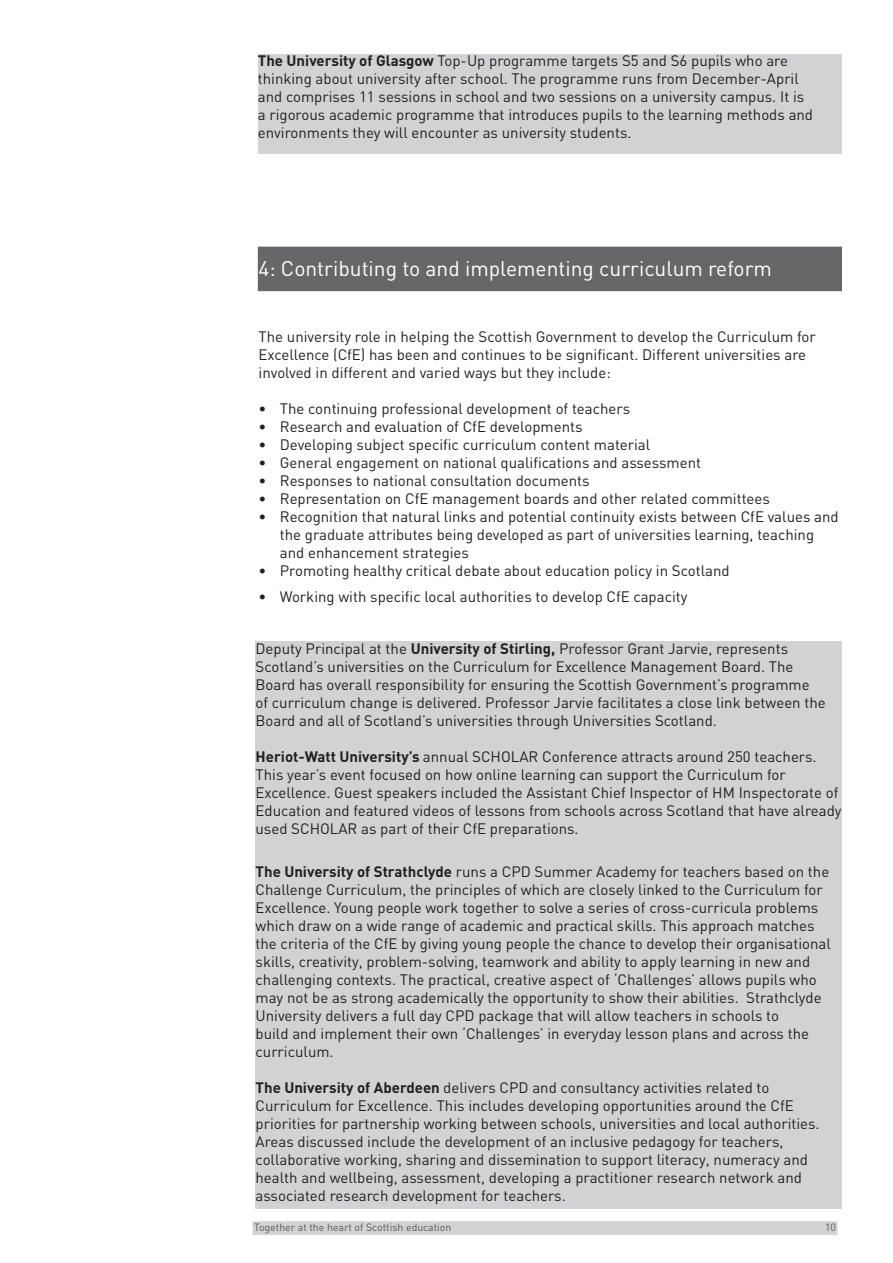
<style>
.page{position:relative;width:893px;height:1263px;background:#fff}
.page>*{position:absolute;margin:0;border:0;box-sizing:border-box;transform-origin:0 0}
.t1{font:21px "DIN";color:#fff}
.Bullets-test{font:15px/18px "DIN";color:#231f20}
.t2{font:10.5px "DIN";color:#57585a}
.s1{font-weight:700}
</style>
<div class="page">
<div style="left:258px;top:54px;width:583px;height:99px;background:#d1d2d4"></div>
<div style="left:253px;top:1222px;width:584px;height:12px;background:#d1d2d4"></div>
<div style="left:253px;top:1221px;width:584px;height:14px;border:2px solid #d1d2d4"></div>
<div style="left:258px;top:247px;width:584px;height:44px;background:#67676a"></div>
<div style="left:256px;top:642px;width:586px;height:567px;background:#d1d2d4"></div>
<p class="Bullets-test" style="left:258px;top:52px;width:557px"><span class="s1">The University of Glasgow</span> Top-Up programme targets S5 and S6 pupils who are thinking about university after school. The programme runs from December-April and comprises 11 sessions in school and two sessions on a university campus. It is a rigorous academic programme that introduces pupils to the learning methods and environments they will encounter as university students.</p>
<p class="t1" style="left:259px;top:256px;width:515px">4: Contributing to and implementing curriculum reform</p>
<p class="Bullets-test" style="left:259px;top:328px;width:559px">The university role in helping the Scottish Government to develop the Curriculum for<br>Excellence (CfE) has been and continues to be significant. Different universities are involved in different and varied ways but they include:</p>
<p class="Bullets-test" style="left:259px;top:400px;width:373px">• The continuing professional development of teachers</p>
<p class="Bullets-test" style="left:259px;top:418px;width:325px">• Research and evaluation of CfE developments</p>
<p class="Bullets-test" style="left:259px;top:436px;width:393px">• Developing subject specific curriculum content material</p>
<p class="Bullets-test" style="left:259px;top:454px;width:444px">• General engagement on national qualifications and assessment</p>
<p class="Bullets-test" style="left:259px;top:472px;width:333px">• Responses to national consultation documents</p>
<p class="Bullets-test" style="left:259px;top:490px;width:513px">• Representation on CfE management boards and other related committees</p>
<p class="Bullets-test" style="left:280px;top:508px;width:560px;text-indent:-21px">• Recognition that natural links and potential continuity exists between CfE values and the graduate attributes being developed as part of universities learning, teaching and enhancement strategies</p>
<p class="Bullets-test" style="left:259px;top:562px;width:473px">• Promoting healthy critical debate about education policy in Scotland</p>
<p class="Bullets-test" style="left:259px;top:587px;width:430px">• Working with specific local authorities to develop CfE capacity</p>
<p class="Bullets-test" style="left:256px;top:639px;width:572px">Deputy Principal at the <span class="s1">University of Stirling,</span> Professor Grant Jarvie, represents Scotland’s universities on the Curriculum for Excellence Management Board. The Board has overall responsibility for ensuring the Scottish Government’s programme of curriculum change is delivered. Professor Jarvie facilitates a close link between the Board and all of Scotland’s universities through Universities Scotland.</p>
<p class="Bullets-test" style="left:256px;top:747px;width:588px"><span class="s1">Heriot-Watt University’s</span> annual SCHOLAR Conference attracts around 250 teachers.<br>This year’s event focused on how online learning can support the Curriculum for Excellence. Guest speakers included the Assistant Chief Inspector of HM Inspectorate of Education and featured videos of lessons from schools across Scotland that have already used SCHOLAR as part of their CfE preparations.</p>
<p class="Bullets-test" style="left:256px;top:863px;width:577px"><span class="s1">The University of Strathclyde</span> runs a CPD Summer Academy for teachers based on the Challenge Curriculum, the principles of which are closely linked to the Curriculum for Excellence. Young people work together to solve a series of cross-curricula problems which draw on a wide range of academic and practical skills. This approach matches the criteria of the CfE by giving young people the chance to develop their organisational skills, creativity, problem-solving, teamwork and ability to apply learning in new and challenging contexts. The practical, creative aspect of ‘Challenges’ allows pupils who may not be as strong academically the opportunity to show their abilities. Strathclyde University delivers a full day CPD package that will allow teachers in schools to<br>build and implement their own ‘Challenges’ in everyday lesson plans and across the curriculum.</p>
<p class="Bullets-test" style="left:256px;top:1079px;width:566px"><span class="s1">The University of Aberdeen</span> delivers CPD and consultancy activities related to Curriculum for Excellence. This includes developing opportunities around the CfE priorities for partnership working between schools, universities and local authorities.<br>Areas discussed include the development of an inclusive pedagogy for teachers, collaborative working, sharing and dissemination to support literacy, numeracy and health and wellbeing, assessment, developing a practitioner research network and associated research development for teachers.</p>
<p class="t2" style="left:254px;top:1221px;width:199px">Together at the heart of Scottish education</p>
<p class="t2" style="left:825px;top:1221px;width:12px">10</p>
</div>
